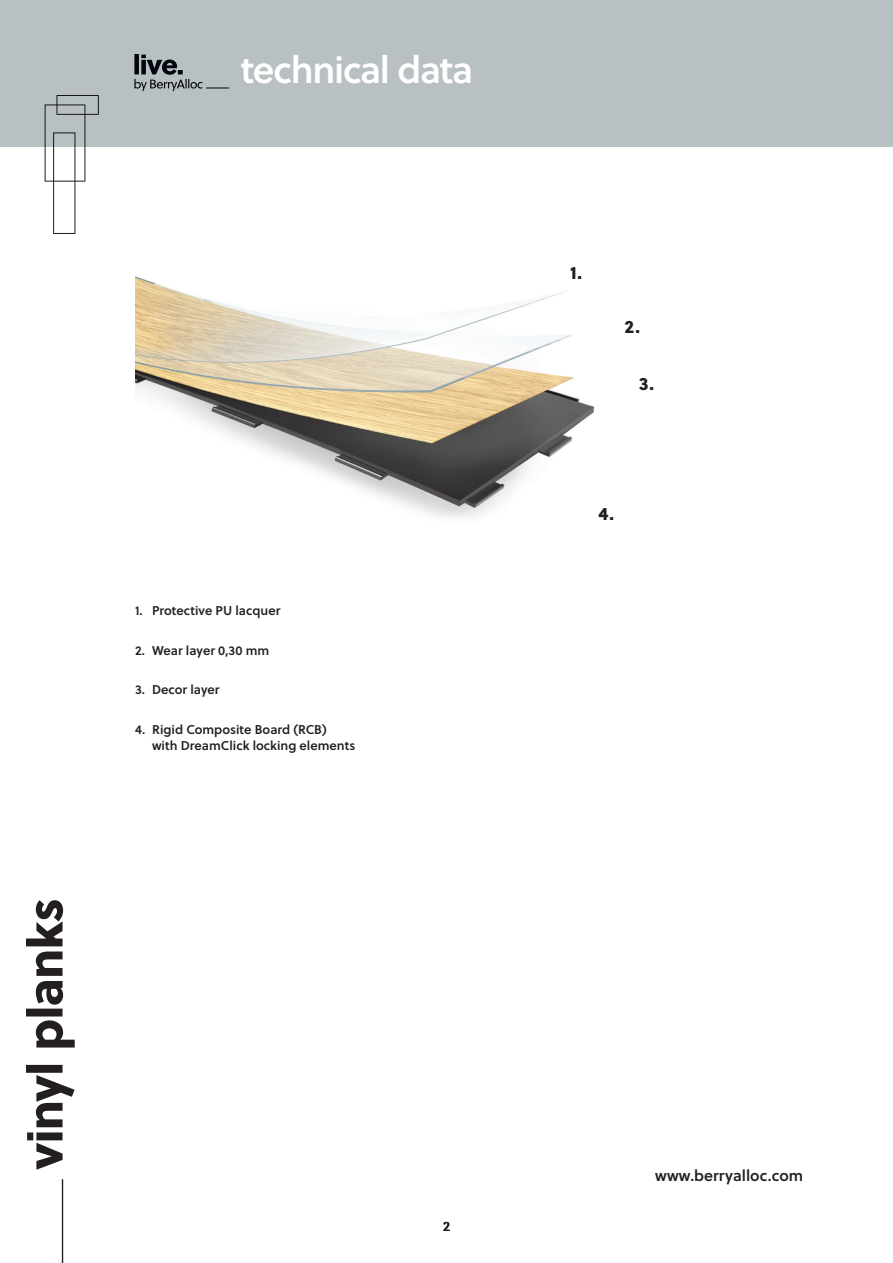
<style>
.page{position:relative;width:893px;height:1263px;background:#fff}
.page>*{position:absolute;margin:0;border:0;box-sizing:border-box;transform-origin:0 0}
.t1{font:37.5px "Soleil Sb";letter-spacing:-.035em;color:#fff}
.t2{font:18px "Soleil Xb";color:#231f20}
.t3{font:15.6px "Soleil Sb";color:#231f20}
.t4{font:13.5px "Soleil";color:#231f20}
.t5{font:12.75px/15.8px "Soleil Sb";color:#231f20}
</style>
<div class="page">
<div style="left:0;top:0;width:893px;height:147px;background:#b9c0c3"></div>
<svg style="left:45px;top:95px;width:54px;height:139px"></svg>
<img style="left:135px;top:276px;width:460px;height:242px">
<svg style="left:26px;top:900px;width:49px;height:270px"></svg>
<hr style="left:62px;top:1179px;width:1px;height:84px;background:#231f20">
<svg style="left:134px;top:54px;width:95px;height:37px"></svg>
<h1 class="t1" style="left:241px;top:41px;width:234px">technical data</h1>
<p class="t5" style="left:135px;top:602px;width:147px">1. Protective PU lacquer</p>
<p class="t5" style="left:135px;top:642px;width:136px">2. Wear layer 0,30 mm</p>
<p class="t5" style="left:135px;top:681px;width:86px">3. Decor layer</p>
<p class="t5" style="left:152px;top:721px;width:205px;text-indent:-17px">4. Rigid Composite Board (RCB) with DreamClick locking elements</p>
<h2 class="t2" style="left:570px;top:258px;width:13px">1.</h2>
<h2 class="t2" style="left:625px;top:312px;width:17px">2.</h2>
<h2 class="t2" style="left:639px;top:369px;width:17px">3.</h2>
<h2 class="t2" style="left:598px;top:499px;width:17px">4.</h2>
<p class="t4" style="left:443px;top:1216px;width:8px">2</p>
<p class="t3" style="left:655px;top:1164px;width:150px">www.berryalloc.com</p>
</div>
